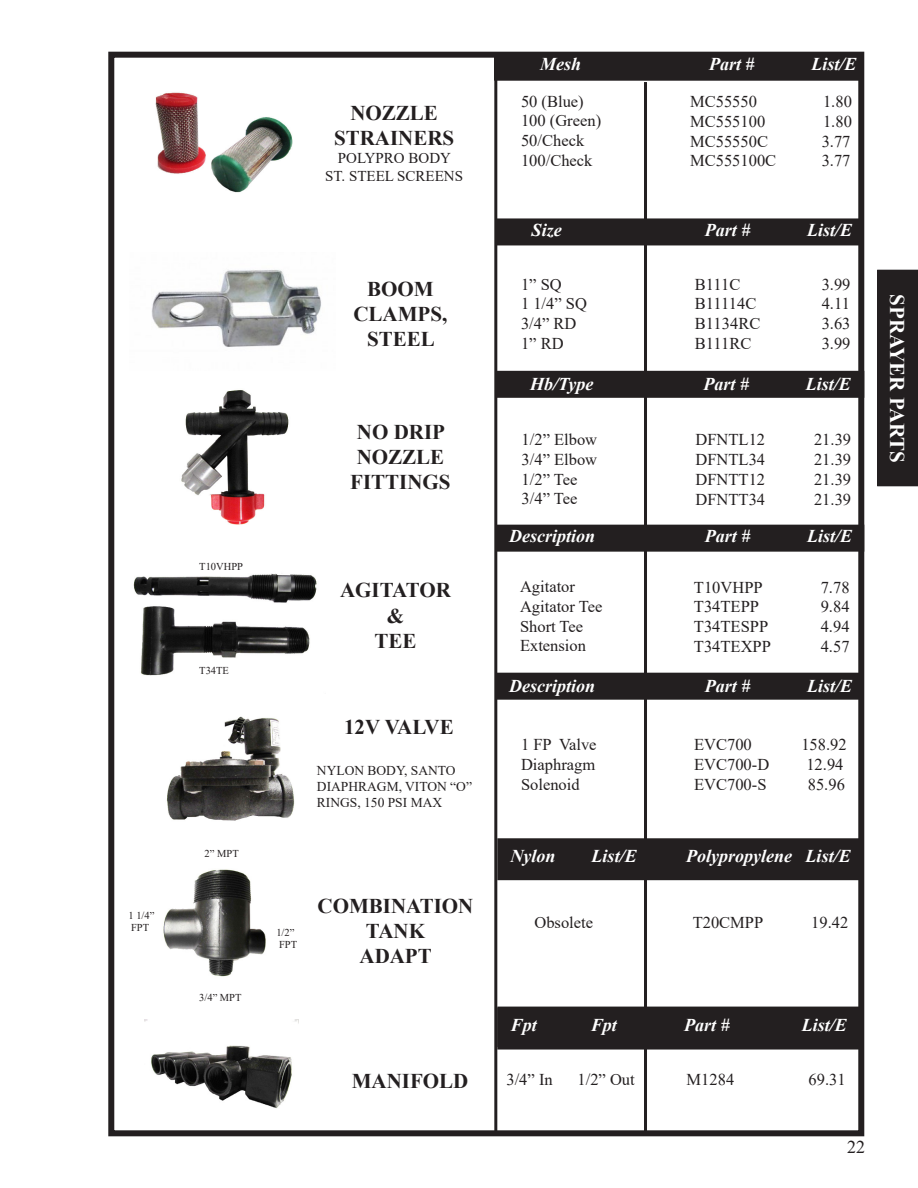
<style>
.page{position:relative;width:918px;height:1188px;background:#fff}
.page>*{position:absolute;margin:0;border:0;box-sizing:border-box;transform-origin:0 0}
.t1{font:700 21px/25.2px "Times New Roman";color:#231f20;text-align:center}
.t2{font:700 21px "Times New Roman";color:#fff}
.t3{font:italic 700 18px "Times New Roman";color:#fff}
.t4{font:18px "Times New Roman";color:#231f20}
.t5{font:16.5px "Times New Roman";color:#231f20}
.t6{font:16.5px "Times New Roman";letter-spacing:-.02em;color:#231f20}
.t7{font:15px "Times New Roman";color:#231f20}
.t8{font:13.5px/16.2px "Times New Roman";color:#231f20}
.t9{font:10.5px "Times New Roman";color:#231f20}
</style>
<div class="page">
<div style="left:108px;top:52px;width:756px;height:1084px;border:6px solid #231f20"></div>
<img style="left:144px;top:1019px;width:154px;height:90px">
<img style="left:155px;top:92px;width:138px;height:101px">
<div style="left:498px;top:1008px;width:362px;height:41px;background:#231f20"></div>
<div style="left:497px;top:1008px;width:364px;height:42px;border:2px solid #231f20"></div>
<div style="left:497px;top:1007px;width:367px;height:40px;border:3px solid #231f20"></div>
<div style="left:878px;top:270px;width:40px;height:216px;background:#231f20"></div>
<div style="left:495px;top:55px;width:368px;height:25px;background:#231f20"></div>
<div style="left:494px;top:54px;width:370px;height:27px;border:2px solid #231f20"></div>
<hr style="left:644px;top:82px;width:3px;height:1052px;background:#231f20">
<div style="left:497px;top:219px;width:366px;height:26px;background:#231f20"></div>
<div style="left:496px;top:218px;width:368px;height:27px;border:2px solid #231f20"></div>
<div style="left:497px;top:372px;width:367px;height:25px;background:#231f20"></div>
<div style="left:496px;top:371px;width:368px;height:27px;border:2px solid #231f20"></div>
<div style="left:497px;top:525px;width:367px;height:26px;background:#231f20"></div>
<div style="left:496px;top:525px;width:368px;height:27px;border:2px solid #231f20"></div>
<div style="left:497px;top:673px;width:366px;height:26px;background:#231f20"></div>
<div style="left:496px;top:673px;width:368px;height:27px;border:2px solid #231f20"></div>
<hr style="left:494px;top:58px;width:3px;height:1074px;background:#231f20">
<div style="left:498px;top:839px;width:362px;height:40px;background:#231f20"></div>
<div style="left:497px;top:838px;width:364px;height:42px;border:2px solid #231f20"></div>
<img style="left:151px;top:270px;width:170px;height:77px">
<img style="left:181px;top:390px;width:108px;height:135px">
<img style="left:167px;top:716px;width:128px;height:105px">
<img style="left:163px;top:869px;width:103px;height:108px">
<img style="left:133px;top:573px;width:184px;height:103px">
<p class="t9" style="left:128px;top:908px;width:27px">1 1/4”</p>
<p class="t9" style="left:131px;top:920px;width:20px">FPT</p>
<p class="t9" style="left:199px;top:559px;width:45px">T10VHPP</p>
<p class="t9" style="left:199px;top:663px;width:31px">T34TE</p>
<p class="t9" style="left:205px;top:846px;width:36px">2” MPT</p>
<p class="t9" style="left:199px;top:990px;width:44px">3/4” MPT</p>
<p class="t1" style="left:334px;top:100px;width:122px">NOZZLE<br>STRAINERS</p>
<p class="t7" style="left:338px;top:148px;width:115px">POLYPRO BODY</p>
<p class="t7" style="left:325px;top:166px;width:139px">ST. STEEL SCREENS</p>
<p class="t1" style="left:367px;top:275px;width:68px">BOOM</p>
<p class="t1" style="left:353px;top:301px;width:95px">CLAMPS,</p>
<p class="t1" style="left:367px;top:326px;width:69px">STEEL</p>
<p class="t1" style="left:357px;top:419px;width:90px">NO DRIP</p>
<p class="t1" style="left:357px;top:444px;width:89px">NOZZLE</p>
<p class="t1" style="left:350px;top:469px;width:102px">FITTINGS</p>
<p class="t1" style="left:340px;top:577px;width:112px">AGITATOR</p>
<p class="t1" style="left:387px;top:602px;width:19px">&amp;</p>
<p class="t1" style="left:374px;top:627px;width:44px">TEE</p>
<p class="t1" style="left:344px;top:714px;width:111px">12V VALVE</p>
<p class="t8" style="left:317px;top:762px;width:157px">NYLON BODY, SANTO<br>DIAPHRAGM, VITON “O”<br>RINGS, 150 PSI MAX</p>
<p class="t9" style="left:276px;top:925px;width:20px">1/2”</p>
<p class="t9" style="left:279px;top:937px;width:20px">FPT</p>
<p class="t1" style="left:318px;top:893px;width:157px">COMBINATION</p>
<p class="t1" style="left:366px;top:918px;width:61px">TANK</p>
<p class="t1" style="left:360px;top:943px;width:74px">ADAPT</p>
<p class="t1" style="left:352px;top:1068px;width:118px">MANIFOLD</p>
<p class="t3" style="left:540px;top:51px;width:43px">Mesh</p>
<p class="t3" style="left:709px;top:51px;width:47px">Part #</p>
<p class="t3" style="left:811px;top:51px;width:47px">List/E</p>
<p class="t5" style="left:521px;top:90px;width:64px">50 (Blue)</p>
<p class="t5" style="left:521px;top:109px;width:82px">100 (Green)</p>
<p class="t5" style="left:521px;top:129px;width:65px">50/Check</p>
<p class="t5" style="left:521px;top:149px;width:73px">100/Check</p>
<p class="t5" style="left:690px;top:90px;width:68px">MC55550</p>
<p class="t5" style="left:823px;top:90px;width:30px">1.80</p>
<p class="t5" style="left:690px;top:110px;width:77px">MC555100</p>
<p class="t5" style="left:823px;top:110px;width:30px">1.80</p>
<p class="t5" style="left:690px;top:129px;width:79px">MC55550C</p>
<p class="t5" style="left:822px;top:129px;width:30px">3.77</p>
<p class="t5" style="left:690px;top:149px;width:88px">MC555100C</p>
<p class="t5" style="left:822px;top:149px;width:30px">3.77</p>
<p class="t3" style="left:532px;top:218px;width:32px">Size</p>
<p class="t3" style="left:705px;top:218px;width:47px">Part #</p>
<p class="t3" style="left:807px;top:218px;width:47px">List/E</p>
<p class="t5" style="left:521px;top:273px;width:42px">1” SQ</p>
<p class="t5" style="left:521px;top:292px;width:67px">1 1/4” SQ</p>
<p class="t5" style="left:521px;top:312px;width:57px">3/4” RD</p>
<p class="t5" style="left:521px;top:332px;width:44px">1” RD</p>
<p class="t5" style="left:695px;top:273px;width:47px">B111C</p>
<p class="t5" style="left:822px;top:273px;width:30px">3.99</p>
<p class="t6" style="left:695px;top:292px;width:63px">B11114C</p>
<p class="t5" style="left:822px;top:292px;width:30px">4.11</p>
<p class="t5" style="left:695px;top:312px;width:67px">B1134RC</p>
<p class="t5" style="left:822px;top:312px;width:30px">3.63</p>
<p class="t5" style="left:695px;top:332px;width:58px">B111RC</p>
<p class="t5" style="left:822px;top:332px;width:30px">3.99</p>
<p class="t3" style="left:530px;top:371px;width:65px">Hb/Type</p>
<p class="t3" style="left:704px;top:371px;width:47px">Part #</p>
<p class="t3" style="left:806px;top:371px;width:47px">List/E</p>
<p class="t5" style="left:522px;top:428px;width:77px">1/2” Elbow</p>
<p class="t5" style="left:522px;top:448px;width:77px">3/4” Elbow</p>
<p class="t5" style="left:522px;top:467px;width:57px">1/2” Tee</p>
<p class="t5" style="left:522px;top:487px;width:57px">3/4” Tee</p>
<p class="t5" style="left:696px;top:428px;width:71px">DFNTL12</p>
<p class="t5" style="left:814px;top:428px;width:39px">21.39</p>
<p class="t5" style="left:696px;top:448px;width:71px">DFNTL34</p>
<p class="t5" style="left:814px;top:448px;width:39px">21.39</p>
<p class="t5" style="left:696px;top:468px;width:71px">DFNTT12</p>
<p class="t5" style="left:814px;top:468px;width:39px">21.39</p>
<p class="t5" style="left:696px;top:487px;width:71px">DFNTT34</p>
<p class="t5" style="left:814px;top:487px;width:39px">21.39</p>
<p class="t3" style="left:509px;top:524px;width:88px">Description</p>
<p class="t3" style="left:705px;top:524px;width:47px">Part #</p>
<p class="t3" style="left:807px;top:524px;width:47px">List/E</p>
<p class="t5" style="left:520px;top:575px;width:56px">Agitator</p>
<p class="t5" style="left:520px;top:595px;width:84px">Agitator Tee</p>
<p class="t5" style="left:520px;top:614px;width:65px">Short Tee</p>
<p class="t5" style="left:520px;top:634px;width:67px">Extension</p>
<p class="t5" style="left:694px;top:575px;width:70px">T10VHPP</p>
<p class="t5" style="left:821px;top:575px;width:30px">7.78</p>
<p class="t5" style="left:694px;top:595px;width:67px">T34TEPP</p>
<p class="t5" style="left:821px;top:595px;width:30px">9.84</p>
<p class="t5" style="left:694px;top:615px;width:76px">T34TESPP</p>
<p class="t5" style="left:821px;top:615px;width:30px">4.94</p>
<p class="t5" style="left:694px;top:635px;width:79px">T34TEXPP</p>
<p class="t5" style="left:821px;top:635px;width:30px">4.57</p>
<p class="t3" style="left:509px;top:673px;width:88px">Description</p>
<p class="t3" style="left:705px;top:673px;width:47px">Part #</p>
<p class="t3" style="left:807px;top:673px;width:47px">List/E</p>
<p class="t5" style="left:521px;top:733px;width:77px">1 FP Valve</p>
<p class="t5" style="left:521px;top:753px;width:76px">Diaphragm</p>
<p class="t5" style="left:521px;top:772px;width:60px">Solenoid</p>
<p class="t5" style="left:694px;top:733px;width:59px">EVC700</p>
<p class="t5" style="left:801px;top:733px;width:47px">158.92</p>
<p class="t5" style="left:694px;top:753px;width:77px">EVC700-D</p>
<p class="t5" style="left:806px;top:753px;width:39px">12.94</p>
<p class="t5" style="left:694px;top:772px;width:74px">EVC700-S</p>
<p class="t5" style="left:808px;top:772px;width:39px">85.96</p>
<p class="t3" style="left:511px;top:843px;width:46px">Nylon</p>
<p class="t3" style="left:592px;top:843px;width:47px">List/E</p>
<p class="t3" style="left:686px;top:843px;width:166px">Polypropylene List/E</p>
<p class="t5" style="left:534px;top:911px;width:60px">Obsolete</p>
<p class="t5" style="left:693px;top:911px;width:72px">T20CMPP</p>
<p class="t5" style="left:811px;top:911px;width:39px">19.42</p>
<p class="t2" style="left:912px;top:294px;width:171px;rotate:90deg">SPRAYER PARTS</p>
<p class="t3" style="left:511px;top:1013px;width:28px">Fpt</p>
<p class="t3" style="left:591px;top:1013px;width:28px">Fpt</p>
<p class="t3" style="left:684px;top:1013px;width:47px">Part #</p>
<p class="t3" style="left:802px;top:1013px;width:47px">List/E</p>
<p class="t5" style="left:506px;top:1068px;width:48px">3/4” In</p>
<p class="t5" style="left:578px;top:1068px;width:59px">1/2” Out</p>
<p class="t5" style="left:687px;top:1068px;width:49px">M1284</p>
<p class="t5" style="left:809px;top:1068px;width:39px">69.31</p>
<p class="t4" style="left:847px;top:1135px;width:19px">22</p>
</div>
